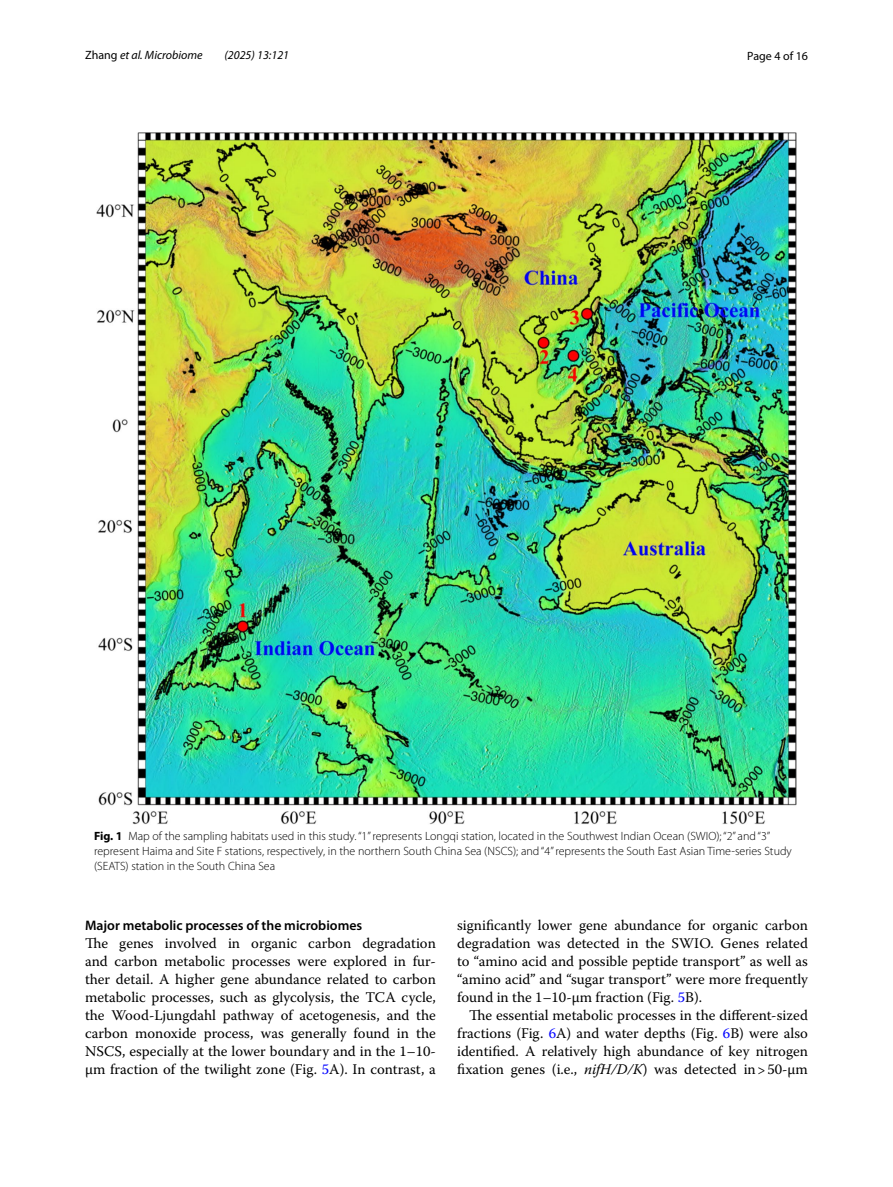
<style>
.page{position:relative;width:893px;height:1187px;background:#fff}
.page>*{position:absolute;margin:0;border:0;box-sizing:border-box;transform-origin:0 0}
.t1{font:14.7px/18px "Warnock Pro";color:#000;text-align:justify}
.t2{font:600 13.8px "Myriad Pro";color:#000}
.t3{font:300 12px/15px "Myriad Pro";color:#000}
.t4{font:italic 12px "Myriad Pro";color:#000}
.t5{font:12px "Myriad Pro";color:#000}
.s1{font-style:normal}
.s2{font-weight:700}
.s3{color:#00f}
.s4{font-style:italic}
</style>
<div class="page">
<img style="left:96px;top:133px;width:701px;height:691px">
<p class="t4" style="left:85px;top:48px;width:119px"><span class="s1">Zhang</span> et al. Microbiome</p>
<p class="t4" style="left:225px;top:48px;width:66px">(2025) 13:121</p>
<p class="t5" style="left:747px;top:48px;width:62px">Page 4 of 16</p>
<p class="t3" style="left:94px;top:828px;width:699px"><span class="s2">Fig. 1</span> Map of the sampling habitats used in this study. “1” represents Longqi station, located in the Southwest Indian Ocean (SWIO); “2” and“3” represent Haima and Site F stations, respectively, in the northern South China Sea (NSCS); and“4” represents the South East Asian Time-series Study (SEATS) station in the South China Sea</p>
<p class="t2" style="left:85px;top:916px;width:279px">Major metabolic processes of the microbiomes</p>
<p class="t1" style="left:85px;top:933px;width:352px">The genes involved in organic carbon degradation and carbon metabolic processes were explored in fur&shy;ther detail. A higher gene abundance related to carbon metabolic processes, such as glycolysis, the TCA cycle, the Wood-Ljungdahl pathway of acetogenesis, and the carbon monoxide process, was generally found in the NSCS, especially at the lower boundary and in the 1–10- μm fraction of the twilight zone (Fig. <span class="s3">5</span>A). In contrast, a</p>
<p class="t1" style="left:457px;top:916px;width:352px">significantly lower gene abundance for organic carbon degradation was detected in the SWIO. Genes related to “amino acid and possible peptide transport” as well as “amino acid” and “sugar transport” were more frequently found in the 1–10-μm fraction (Fig. <span class="s3">5</span>B).</p>
<p class="t1" style="left:457px;top:1006px;width:352px;text-indent:12px">The essential metabolic processes in the different-sized fractions (Fig. <span class="s3">6</span>A) and water depths (Fig. <span class="s3">6</span>B) were also identified. A relatively high abundance of key nitrogen fixation genes (i.e., <span class="s4">nifH/D/K</span>) was detected in&gt;50-μm</p>
</div>
